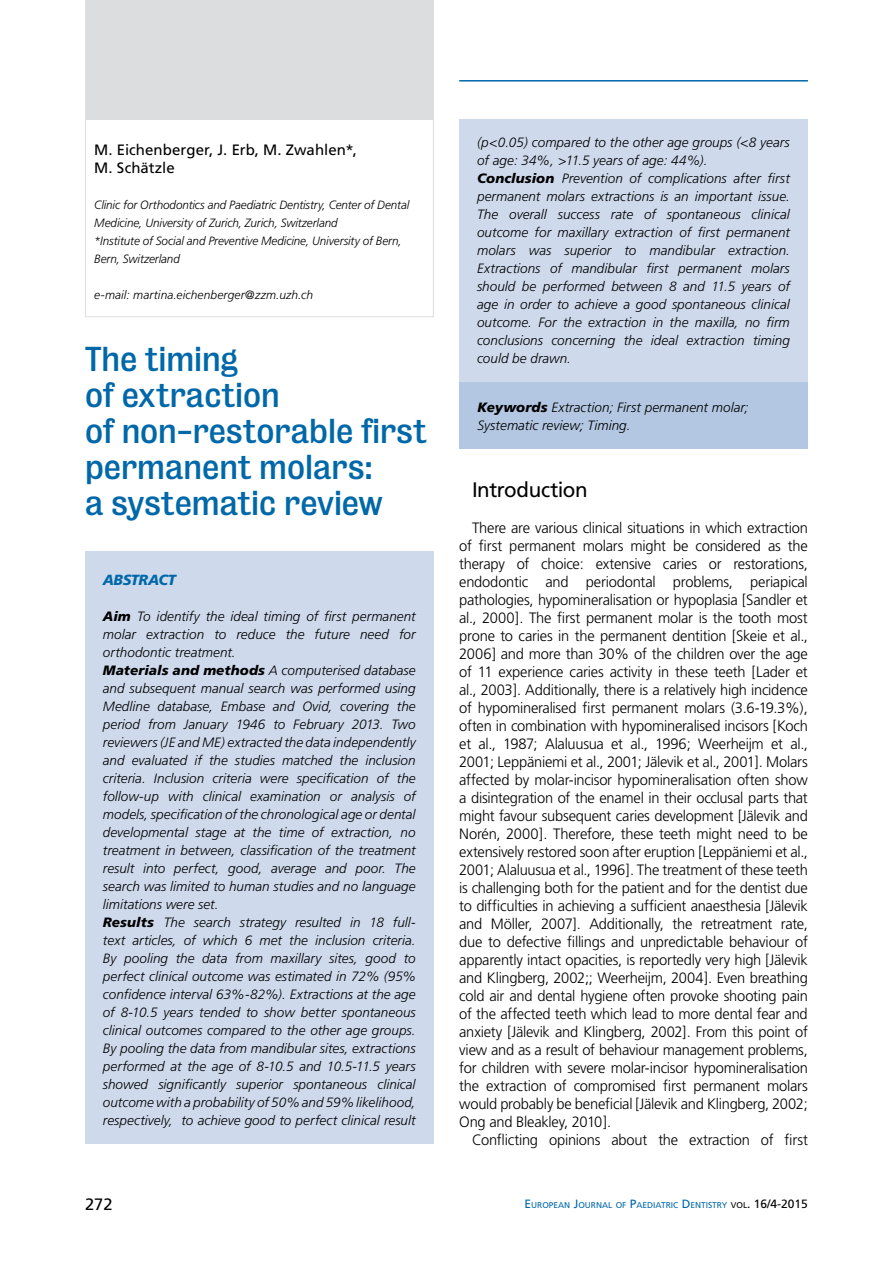
<style>
.page{position:relative;width:893px;height:1263px;background:#fff}
.page>*{position:absolute;margin:0;border:0;box-sizing:border-box;transform-origin:0 0}
.t1{font:31.5px/36px "Bureau Grot Five Three";color:#0068a9}
.t2{font:21px "Frutiger";letter-spacing:-.025em;color:#000}
.t3{font:16.5px "Frutiger";color:#000}
.t4{font:300 15px/18px "Frutiger";letter-spacing:-.015em;color:#000;text-align:justify}
.t5{font:15px/18px "Frutiger";color:#000}
.t6{font:italic 900 14.7px "Frutiger";letter-spacing:-.03em;color:#0068a9}
.t7{font:italic 300 13.5px/18px "Frutiger";color:#000}
.t8{font:italic 300 12px/18px "Frutiger";letter-spacing:-.01em;color:#000}
.t9{font:8.4px "Frutiger";color:#0068a9}
.s1{font-weight:900}
.s2{font-size:12px}
.s3{color:#000}
.s4{font-size:12px;color:#000}
</style>
<div class="page">
<hr style="left:459px;top:80px;width:349px;height:2px;background:#0068a9">
<div style="left:85px;top:0;width:349px;height:119px;background:#dcddde"></div>
<div style="left:85px;top:119px;width:349px;height:198px;border:1px solid #dcddde"></div>
<div style="left:85px;top:551px;width:348px;height:593px;background:#cedaec"></div>
<div style="left:459px;top:119px;width:349px;height:264px;background:#cedaec"></div>
<div style="left:459px;top:382px;width:349px;height:67px;background:#b3c7e2"></div>
<p class="t7" style="left:477px;top:134px;width:314px">(p&lt;0.05) compared to the other age groups (&lt;8 years of age: 34%, &gt;11.5 years of age: 44%).<br><span class="s1">Conclusion</span> Prevention of complications after first permanent molars extractions is an important issue.<br>The overall success rate of spontaneous clinical outcome for maxillary extraction of first permanent molars was superior to mandibular extraction.<br>Extractions of mandibular first permanent molars should be performed between 8 and 11.5 years of age in order to achieve a good spontaneous clinical outcome. For the extraction in the maxilla, no firm conclusions concerning the ideal extraction timing</p>
<p class="t5" style="left:94px;top:141px;width:264px">M. Eichenberger, J. Erb, M. Zwahlen*,<br>M. Schätzle</p>
<p class="t8" style="left:94px;top:196px;width:316px">Clinic for Orthodontics and Paediatric Dentistry, Center of Dental Medicine, University of Zurich, Zurich, Switzerland<br>*Institute of Social and Preventive Medicine, University of Bern, Bern, Switzerland</p>
<p class="t8" style="left:94px;top:286px;width:220px">e-mail: martina.eichenberger@zzm.uzh.ch</p>
<h1 class="t1" style="left:85px;top:341px;width:154px">The timing</h1>
<p class="t7" style="left:477px;top:350px;width:95px">could be drawn.</p>
<h1 class="t1" style="left:85px;top:377px;width:343px">of extraction<br>of non-restorable first permanent molars:<br>a systematic review</h1>
<p class="t7" style="left:477px;top:398px;width:273px"><span class="s1">Keywords</span> Extraction; First permanent molar;<br>Systematic review; Timing.</p>
<h2 class="t2" style="left:472px;top:477px;width:117px">Introduction</h2>
<p class="t4" style="left:459px;top:519px;width:350px;text-indent:13px">There are various clinical situations in which extraction of first permanent molars might be considered as the therapy of choice: extensive caries or restorations, endodontic and periodontal problems, periapical pathologies, hypomineralisation or hypoplasia [Sandler et al., 2000]. The first permanent molar is the tooth most prone to caries in the permanent dentition [Skeie et al., 2006] and more than 30% of the children over the age of 11 experience caries activity in these teeth [Lader et al., 2003]. Additionally, there is a relatively high incidence of hypomineralised first permanent molars (3.6-19.3%), often in combination with hypomineralised incisors [Koch et al., 1987; Alaluusua et al., 1996; Weerheijm et al., 2001; Leppäniemi et al., 2001; Jälevik et al., 2001]. Molars affected by molar-incisor hypomineralisation often show a disintegration of the enamel in their occlusal parts that might favour subsequent caries development [Jälevik and Norén, 2000]. Therefore, these teeth might need to be extensively restored soon after eruption [Leppäniemi et al., 2001; Alaluusua et al., 1996]. The treatment of these teeth is challenging both for the patient and for the dentist due to difficulties in achieving a sufficient anaesthesia [Jälevik and Möller, 2007]. Additionally, the retreatment rate, due to defective fillings and unpredictable behaviour of apparently intact opacities, is reportedly very high [Jälevik and Klingberg, 2002;; Weerheijm, 2004]. Even breathing cold air and dental hygiene often provoke shooting pain of the affected teeth which lead to more dental fear and anxiety [Jälevik and Klingberg, 2002]. From this point of view and as a result of behaviour management problems, for children with severe molar-incisor hypomineralisation the extraction of compromised first permanent molars would probably be beneficial [Jälevik and Klingberg, 2002; Ong and Bleakley, 2010].</p>
<p class="t4" style="left:472px;top:1131px;width:337px">Conflicting opinions about the extraction of first</p>
<p class="t6" style="left:103px;top:571px;width:74px">ABSTRACT</p>
<p class="t7" style="left:103px;top:607px;width:314px"><span class="s1">Aim</span> To identify the ideal timing of first permanent molar extraction to reduce the future need for orthodontic treatment.<br><span class="s1">Materials and methods</span> A computerised database and subsequent manual search was performed using Medline database, Embase and Ovid, covering the period from January 1946 to February 2013. Two reviewers (JE and ME) extracted the data independently and evaluated if the studies matched the inclusion criteria. Inclusion criteria were specification of the follow-up with clinical examination or analysis of models, specification of the chronological age or dental developmental stage at the time of extraction, no treatment in between, classification of the treatment result into perfect, good, average and poor. The search was limited to human studies and no language limitations were set.<br><span class="s1">Results</span> The search strategy resulted in 18 full&shy;text articles, of which 6 met the inclusion criteria.<br>By pooling the data from maxillary sites, good to perfect clinical outcome was estimated in 72% (95% confidence interval 63%-82%). Extractions at the age of 8-10.5 years tended to show better spontaneous clinical outcomes compared to the other age groups.<br>By pooling the data from mandibular sites, extractions performed at the age of 8-10.5 and 10.5-11.5 years showed significantly superior spontaneous clinical outcome with a probability of 50% and 59% likelihood, respectively, to achieve good to perfect clinical result</p>
<p class="t3" style="left:85px;top:1194px;width:29px">272</p>
<p class="t9" style="left:524px;top:1200px;width:285px"><span class="s2">E</span>UROPEAN <span class="s2">J</span>OURNAL OF <span class="s2">P</span>AE DIATRIC <span class="s2">D</span> E NTISTRY <span class="s3">VOL</span><span class="s4">. 16/4-2015</span></p>
</div>
